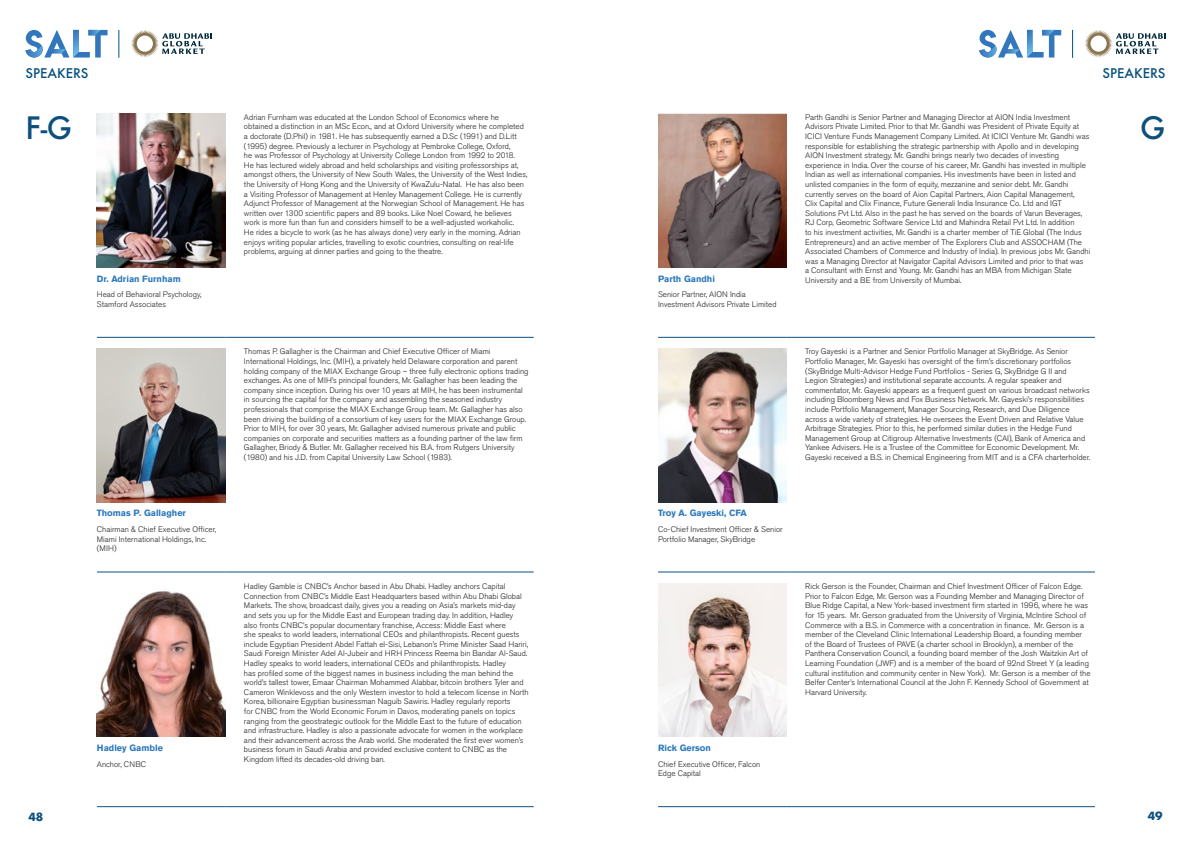
<style>
.page{position:relative;width:1191px;height:842px;background:#fff}
.page>*{position:absolute;margin:0;border:0;box-sizing:border-box;transform-origin:0 0}
.Body_Text_1{font:500 30px "Futura";color:#0d4f7d}
.t1{font:500 13px "Futura";color:#06507d}
.t2{font:700 11px "Futura";color:#0d4f7d}
.Speaker_name_title{font:700 9px "Akzidenz Grotesk Pro";color:#2c78bd}
.Speaker_bio{font:300 8px/9.6px "Akzidenz Grotesk Pro";color:#231f20}
.Speaker_name_title-2{font:300 8px/9.6px "Akzidenz Grotesk Pro";color:#231f20}
</style>
<div class="page">
<svg style="left:26px;top:30px;width:81px;height:28px"></svg>
<svg style="left:119px;top:30px;width:1px;height:28px"></svg>
<svg style="left:131px;top:30px;width:81px;height:27px"></svg>
<svg style="left:979px;top:30px;width:82px;height:28px"></svg>
<svg style="left:1072px;top:30px;width:1px;height:28px"></svg>
<svg style="left:1085px;top:30px;width:80px;height:27px"></svg>
<hr style="left:97px;top:337px;width:128px;height:1px;background:#0d507e">
<hr style="left:97px;top:572px;width:128px;height:1px;background:#0d507e">
<hr style="left:97px;top:806px;width:128px;height:1px;background:#0d507e">
<hr style="left:225px;top:337px;width:309px;height:1px;background:#0d507e">
<hr style="left:225px;top:572px;width:309px;height:1px;background:#0d507e">
<hr style="left:225px;top:806px;width:309px;height:1px;background:#0d507e">
<img style="left:97px;top:114px;width:128px;height:153px">
<img style="left:97px;top:348px;width:128px;height:154px">
<img style="left:97px;top:591px;width:128px;height:146px">
<hr style="left:658px;top:337px;width:128px;height:1px;background:#0d507e">
<hr style="left:658px;top:572px;width:128px;height:1px;background:#0d507e">
<hr style="left:658px;top:806px;width:128px;height:1px;background:#0d507e">
<hr style="left:786px;top:337px;width:309px;height:1px;background:#0d507e">
<hr style="left:786px;top:572px;width:309px;height:1px;background:#0d507e">
<hr style="left:786px;top:806px;width:309px;height:1px;background:#0d507e">
<img style="left:658px;top:114px;width:128px;height:153px">
<img style="left:658px;top:348px;width:128px;height:154px">
<img style="left:658px;top:583px;width:128px;height:154px">
<h2 class="t1" style="left:26px;top:64px;width:64px">SPEAKERS</h2>
<h2 class="t1" style="left:1102px;top:64px;width:64px">SPEAKERS</h2>
<p class="Body_Text_1" style="left:25px;top:107px;width:48px">F-G</p>
<p class="Body_Text_1" style="left:1140px;top:107px;width:27px">G</p>
<p class="Speaker_bio" style="left:244px;top:112px;width:285px">Adrian Furnham was educated at the London School of Economics where he obtained a distinction in an MSc Econ., and at Oxford University where he completed a doctorate (D.Phil) in 1981. He has subsequently earned a D.Sc (1991) and D.Litt (1995) degree. Previously a lecturer in Psychology at Pembroke College, Oxford,<br>he was Professor of Psychology at University College London from 1992 to 2018.<br>He has lectured widely abroad and held scholarships and visiting professorships at, amongst others, the University of New South Wales, the University of the West Indies, the University of Hong Kong and the University of KwaZulu-Natal. He has also been a Visiting Professor of Management at Henley Management College. He is currently Adjunct Professor of Management at the Norwegian School of Management. He has written over 1300 scientific papers and 89 books. Like Noel Coward, he believes work is more fun than fun and considers himself to be a well-adjusted workaholic.<br>He rides a bicycle to work (as he has always done) very early in the morning. Adrian enjoys writing popular articles, travelling to exotic countries, consulting on real-life problems, arguing at dinner parties and going to the theatre.</p>
<p class="Speaker_bio" style="left:805px;top:112px;width:287px">Parth Gandhi is Senior Partner and Managing Director at AION India Investment Advisors Private Limited. Prior to that Mr. Gandhi was President of Private Equity at ICICI Venture Funds Management Company Limited. At ICICI Venture Mr. Gandhi was responsible for establishing the strategic partnership with Apollo and in developing AION Investment strategy. Mr. Gandhi brings nearly two decades of investing experience in India. Over the course of his career, Mr. Gandhi has invested in multiple Indian as well as international companies. His investments have been in listed and unlisted companies in the form of equity, mezzanine and senior debt. Mr. Gandhi currently serves on the board of Aion Capital Partners, Aion Capital Management,<br>Clix Capital and Clix Finance, Future Generali India Insurance Co. Ltd and IGT Solutions Pvt Ltd. Also in the past he has served on the boards of Varun Beverages, RJ Corp, Geometric Software Service Ltd and Mahindra Retail Pvt Ltd. In addition<br>to his investment activities, Mr. Gandhi is a charter member of TiE Global (The Indus Entrepreneurs) and an active member of The Explorers Club and ASSOCHAM (The Associated Chambers of Commerce and Industry of India). In previous jobs Mr. Gandhi was a Managing Director at Navigator Capital Advisors Limited and prior to that was<br>a Consultant with Ernst and Young. Mr. Gandhi has an MBA from Michigan State</p>
<p class="Speaker_name_title" style="left:658px;top:273px;width:58px">Parth Gandhi</p>
<p class="Speaker_bio" style="left:805px;top:275px;width:158px">University and a BE from University of Mumbai.</p>
<p class="Speaker_name_title-2" style="left:658px;top:290px;width:120px">Senior Partner, AION India<br>Investment Advisors Private Limited</p>
<p class="Speaker_name_title" style="left:97px;top:273px;width:85px">Dr. Adrian Furnham</p>
<p class="Speaker_name_title-2" style="left:97px;top:290px;width:106px">Head of Behavioral Psychology,<br>Stamford Associates</p>
<p class="Speaker_name_title" style="left:97px;top:507px;width:91px">Thomas P. Gallagher</p>
<p class="Speaker_name_title-2" style="left:97px;top:524px;width:121px">Chairman &amp; Chief Executive Officer,<br>Miami International Holdings, Inc. (MIH)</p>
<p class="Speaker_name_title" style="left:97px;top:742px;width:67px">Hadley Gamble</p>
<p class="Speaker_name_title-2" style="left:97px;top:759px;width:51px">Anchor, CNBC</p>
<p class="Speaker_bio" style="left:244px;top:347px;width:286px">Thomas P. Gallagher is the Chairman and Chief Executive Officer of Miami International Holdings, Inc. (MIH), a privately held Delaware corporation and parent holding company of the MIAX Exchange Group – three fully electronic options trading exchanges. As one of MIH’s principal founders, Mr. Gallagher has been leading the company since inception. During his over 10 years at MIH, he has been instrumental in sourcing the capital for the company and assembling the seasoned industry professionals that comprise the MIAX Exchange Group team. Mr. Gallagher has also been driving the building of a consortium of key users for the MIAX Exchange Group.<br>Prior to MIH, for over 30 years, Mr. Gallagher advised numerous private and public companies on corporate and securities matters as a founding partner of the law firm Gallagher, Briody &amp; Butler. Mr. Gallagher received his B.A. from Rutgers University (1980) and his J.D. from Capital University Law School (1983).</p>
<p class="Speaker_bio" style="left:244px;top:581px;width:286px">Hadley Gamble is CNBC’s Anchor based in Abu Dhabi. Hadley anchors Capital Connection from CNBC’s Middle East Headquarters based within Abu Dhabi Global Markets. The show, broadcast daily, gives you a reading on Asia’s markets mid-day and sets you up for the Middle East and European trading day. In addition, Hadley also fronts CNBC’s popular documentary franchise, Access: Middle East where<br>she speaks to world leaders, international CEOs and philanthropists. Recent guests include Egyptian President Abdel Fattah el-Sisi, Lebanon’s Prime Minister Saad Hariri, Saudi Foreign Minister Adel Al-Jubeir and HRH Princess Reema bin Bandar Al-Saud.<br>Hadley speaks to world leaders, international CEOs and philanthropists. Hadley<br>has profiled some of the biggest names in business including the man behind the world’s tallest tower, Emaar Chairman Mohammed Alabbar, bitcoin brothers Tyler and Cameron Winklevoss and the only Western investor to hold a telecom license in North Korea, billionaire Egyptian businessman Naguib Sawiris. Hadley regularly reports<br>for CNBC from the World Economic Forum in Davos, moderating panels on topics ranging from the geostrategic outlook for the Middle East to the future of education and infrastructure. Hadley is also a passionate advocate for women in the workplace and their advancement across the Arab world. She moderated the first ever women’s business forum in Saudi Arabia and provided exclusive content to CNBC as the Kingdom lifted its decades-old driving ban.</p>
<p class="Speaker_name_title" style="left:658px;top:507px;width:90px">Troy A. Gayeski, CFA</p>
<p class="Speaker_name_title-2" style="left:658px;top:524px;width:126px">Co-Chief Investment Officer &amp; Senior<br>Portfolio Manager, SkyBridge</p>
<p class="Speaker_name_title" style="left:658px;top:742px;width:54px">Rick Gerson</p>
<p class="Speaker_name_title-2" style="left:658px;top:759px;width:104px">Chief Executive Officer, Falcon<br>Edge Capital</p>
<p class="Speaker_bio" style="left:805px;top:347px;width:286px">Troy Gayeski is a Partner and Senior Portfolio Manager at SkyBridge. As Senior Portfolio Manager, Mr. Gayeski has oversight of the firm’s discretionary portfolios (SkyBridge Multi-Advisor Hedge Fund Portfolios - Series G, SkyBridge G II and Legion Strategies) and institutional separate accounts. A regular speaker and commentator, Mr. Gayeski appears as a frequent guest on various broadcast networks including Bloomberg News and Fox Business Network. Mr. Gayeski’s responsibilities include Portfolio Management, Manager Sourcing, Research, and Due Diligence across a wide variety of strategies. He oversees the Event Driven and Relative Value Arbitrage Strategies. Prior to this, he performed similar duties in the Hedge Fund Management Group at Citigroup Alternative Investments (CAI), Bank of America and Yankee Advisers. He is a Trustee of the Committee for Economic Development. Mr.<br>Gayeski received a B.S. in Chemical Engineering from MIT and is a CFA charterholder.</p>
<p class="Speaker_bio" style="left:805px;top:581px;width:287px">Rick Gerson is the Founder, Chairman and Chief Investment Officer of Falcon Edge.<br>Prior to Falcon Edge, Mr. Gerson was a Founding Member and Managing Director of Blue Ridge Capital, a New York-based investment firm started in 1996, where he was for 15 years. Mr. Gerson graduated from the University of Virginia, McIntire School of Commerce with a B.S. in Commerce with a concentration in finance. Mr. Gerson is a member of the Cleveland Clinic International Leadership Board, a founding member of the Board of Trustees of PAVE (a charter school in Brooklyn), a member of the Panthera Conservation Council, a founding board member of the Josh Waitzkin Art of Learning Foundation (JWF) and is a member of the board of 92nd Street Y (a leading cultural institution and community center in New York). Mr. Gerson is a member of the Belfer Center’s International Council at the John F. Kennedy School of Government at Harvard University.</p>
<h3 class="t2" style="left:28px;top:808px;width:16px">48</h3>
<h3 class="t2" style="left:1147px;top:808px;width:16px">49</h3>
</div>
